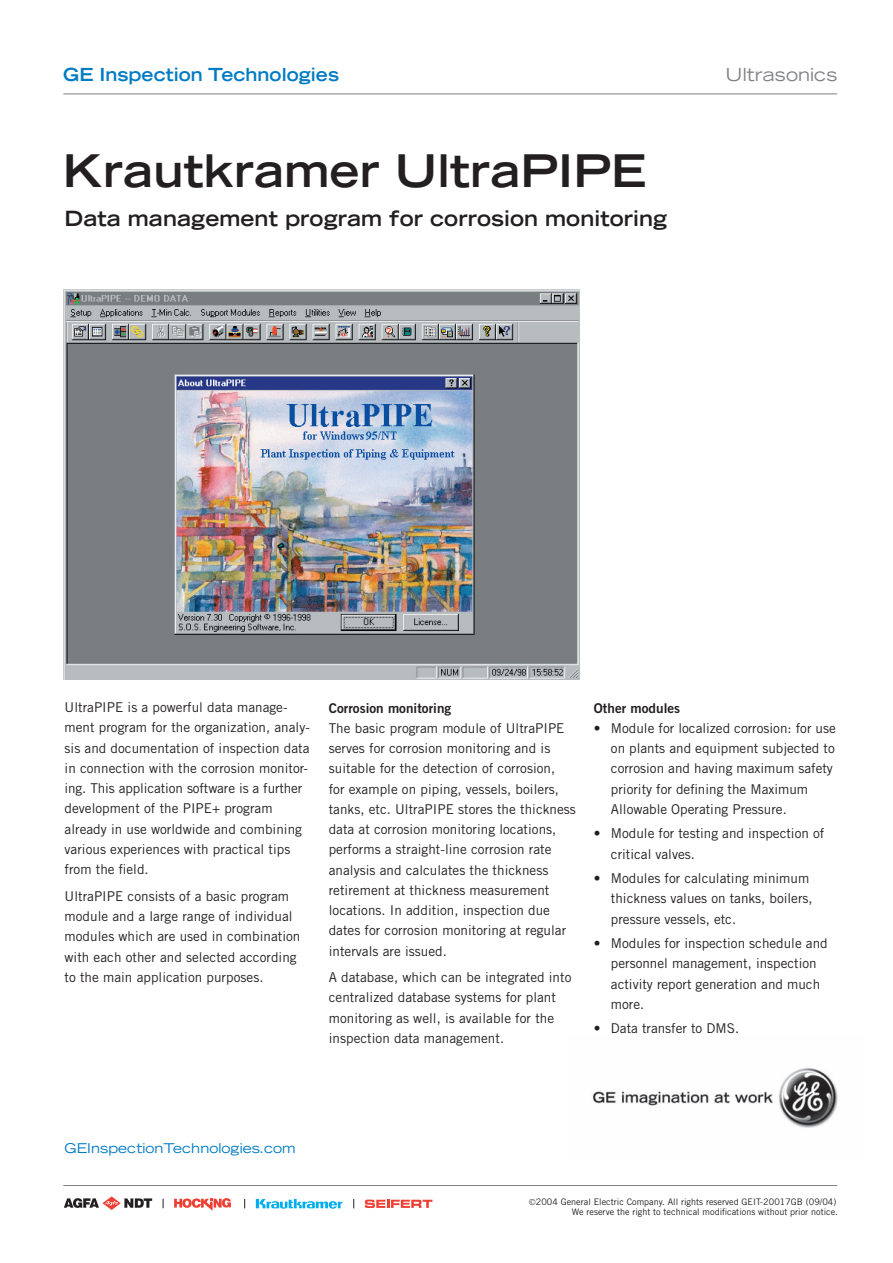
<style>
.page{position:relative;width:893px;height:1263px;background:#fff}
.page>*{position:absolute;margin:0;border:0;box-sizing:border-box;transform-origin:0 0}
.t1{font:700 expanded 45px "Trade Gothic LH";letter-spacing:.005em;color:#231f20}
.t2{font:700 expanded 21px "Trade Gothic LH";letter-spacing:.005em;color:#231f20}
.t3{font:700 expanded 18px "Trade Gothic LH";letter-spacing:.005em;color:#007bc3}
.t4{font:expanded 18px "Trade Gothic LH";letter-spacing:.005em;color:#808285}
.t5{font:13.5px/20.2px "Trade Gothic";letter-spacing:.005em;color:#231f20}
.t6{font:13.5px "Trade Gothic Bold Two";letter-spacing:.005em;color:#231f20}
.t7{font:expanded 13.5px "Trade Gothic LH";letter-spacing:.005em;color:#007bc3}
.t8{font:9px/10.2px "Trade Gothic";letter-spacing:.005em;color:#231f20;text-align:right}
</style>
<div class="page">
<hr style="left:63px;top:94px;width:774px;height:1px;background:#808285">
<hr style="left:63px;top:1185px;width:774px;height:1px;background:#808285">
<img style="left:592px;top:1068px;width:246px;height:60px">
<img style="left:64px;top:289px;width:515px;height:391px">
<svg style="left:174px;top:1198px;width:57px;height:12px"></svg>
<svg style="left:256px;top:1199px;width:86px;height:10px"></svg>
<svg style="left:365px;top:1199px;width:67px;height:9px"></svg>
<svg style="left:64px;top:1196px;width:88px;height:14px"></svg>
<h3 class="t3" style="left:63px;top:63px;width:277px">GE Inspection Technologies</h3>
<h3 class="t4" style="left:726px;top:63px;width:113px">Ultrasonics</h3>
<h1 class="t1" style="left:63px;top:141px;width:585px">Krautkramer UltraPIPE</h1>
<h2 class="t2" style="left:65px;top:204px;width:604px">Data management program for corrosion monitoring</h2>
<p class="t5" style="left:65px;top:697px;width:247px">UltraPIPE is a powerful data manage&shy;ment program for the organization, analy&shy;sis and documentation of inspection data in connection with the corrosion monitor&shy;ing. This application software is a further development of the PIPE+ program already in use worldwide and combining various experiences with practical tips from the field.</p>
<p class="t5" style="left:65px;top:886px;width:237px">UltraPIPE consists of a basic program module and a large range of individual modules which are used in combination with each other and selected according to the main application purposes.</p>
<p class="t6" style="left:329px;top:699px;width:124px">Corrosion monitoring</p>
<p class="t5" style="left:329px;top:718px;width:249px">The basic program module of UltraPIPE serves for corrosion monitoring and is suitable for the detection of corrosion,<br>for example on piping, vessels, boilers, tanks, etc. UltraPIPE stores the thickness data at corrosion monitoring locations, performs a straight-line corrosion rate analysis and calculates the thickness retirement at thickness measurement locations. In addition, inspection due dates for corrosion monitoring at regular intervals are issued.</p>
<p class="t5" style="left:329px;top:967px;width:244px">A database, which can be integrated into centralized database systems for plant monitoring as well, is available for the inspection data management.</p>
<p class="t6" style="left:594px;top:699px;width:88px">Other modules</p>
<p class="t5" style="left:611px;top:718px;width:226px;text-indent:-17px">• Module for localized corrosion: for use on plants and equipment subjected to corrosion and having maximum safety priority for defining the Maximum Allowable Operating Pressure.</p>
<p class="t5" style="left:611px;top:823px;width:215px;text-indent:-17px">• Module for testing and inspection of critical valves.</p>
<p class="t5" style="left:611px;top:868px;width:203px;text-indent:-17px">• Modules for calculating minimum thickness values on tanks, boilers, pressure vessels, etc.</p>
<p class="t5" style="left:611px;top:933px;width:218px;text-indent:-17px">• Modules for inspection schedule and personnel management, inspection activity report generation and much more.</p>
<p class="t5" style="left:594px;top:1018px;width:147px">• Data transfer to DMS.</p>
<p class="t7" style="left:65px;top:1140px;width:232px">GEInspectionTechnologies.com</p>
<p class="t8" style="left:536px;top:1196px;width:304px">2004 General Electric Company. All rights reserved GEIT-20017GB (09/04)<br>We reserve the right to technical modifications without prior notice.</p>
</div>
